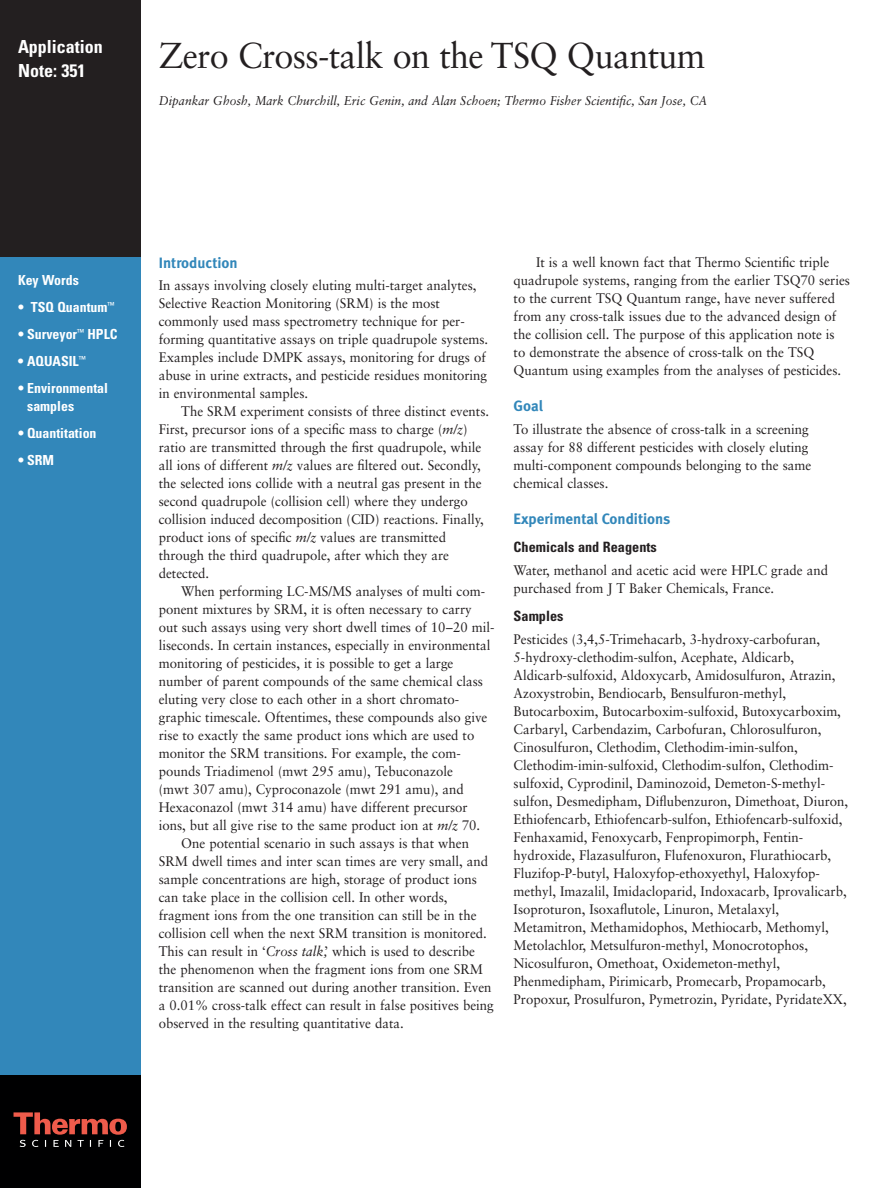
<style>
.page{position:relative;width:891px;height:1188px;background:#fff}
.page>*{position:absolute;margin:0;border:0;box-sizing:border-box;transform-origin:0 0}
.t1{font:36px "Sabon";letter-spacing:-.02em;color:#231f20;scale:.95 1}
.t2{font:700 condensed 18px/24px "Univers";color:#fff}
.t3{font:15px "Meta Bold LF";color:#3287ba}
.t4{font:700 condensed 14.25px "Univers";color:#231f20}
.t5{font:13.8px/18px "Sabon";color:#231f20;scale:.95 1}
.t6{font:700 condensed 13.8px/18px "Univers";color:#fff}
.t7{font:italic 12.75px "Sabon";color:#231f20;scale:.95 1}
.s1{font-style:italic}
</style>
<div class="page">
<div style="left:0;top:0;width:141px;height:1188px;background:#3287ba"></div>
<div style="left:0;top:0;width:141px;height:256px;background:#231f20"></div>
<div style="left:0;top:1076px;width:141px;height:112px;background:#000001"></div>
<svg style="left:14px;top:1112px;width:113px;height:35px"></svg>
<h2 class="t2" style="left:18px;top:37px;width:86px">Application<br>Note: 351</h2>
<h1 class="t1" style="left:159px;top:40px;width:577px">Zero Cross-talk on the TSQ Quantum</h1>
<p class="t7" style="left:159px;top:95px;width:579px">Dipankar Ghosh, Mark Churchill, Eric Genin, and Alan Schoen; Thermo Fisher Scientific, San Jose, CA</p>
<p class="t6" style="left:18px;top:272px;width:62px">Key Words</p>
<p class="t6" style="left:18px;top:299px;width:98px">• TSQ Quantum<sup>™</sup></p>
<p class="t6" style="left:18px;top:326px;width:101px">• Surveyor<sup>™</sup> HPLC</p>
<p class="t6" style="left:18px;top:353px;width:69px">• AQUASIL<sup>™</sup></p>
<p class="t6" style="left:27px;top:380px;width:82px;text-indent:-9px">• Environmental samples</p>
<p class="t6" style="left:18px;top:425px;width:80px">• Quantitation</p>
<p class="t6" style="left:18px;top:452px;width:38px">• SRM</p>
<p class="t3" style="left:159px;top:257px;width:80px">Introduction</p>
<p class="t5" style="left:159px;top:277px;width:348px">In assays involving closely eluting multi-target analytes, Selective Reaction Monitoring (SRM) is the most commonly used mass spectrometry technique for per&shy;forming quantitative assays on triple quadrupole systems.<br>Examples include DMPK assays, monitoring for drugs of abuse in urine extracts, and pesticide residues monitoring in environmental samples.</p>
<p class="t5" style="left:159px;top:403px;width:349px;text-indent:23px">The SRM experiment consists of three distinct events.<br>First, precursor ions of a specific mass to charge (<span class="s1">m/z</span>) ratio are transmitted through the first quadrupole, while all ions of different <span class="s1">m/z</span> values are filtered out. Secondly, the selected ions collide with a neutral gas present in the second quadrupole (collision cell) where they undergo collision induced decomposition (CID) reactions. Finally, product ions of specific <span class="s1">m/z</span> values are transmitted through the third quadrupole, after which they are detected.</p>
<p class="t5" style="left:181px;top:583px;width:321px">When performing LC-MS/MS analyses of multi com-</p>
<p class="t5" style="left:159px;top:601px;width:331px">ponent mixtures by SRM, it is often necessary to carry</p>
<p class="t5" style="left:159px;top:619px;width:355px">out such assays using very short dwell times of 10–20 mil-</p>
<p class="t5" style="left:159px;top:637px;width:351px">liseconds. In certain instances, especially in environmental</p>
<p class="t5" style="left:159px;top:655px;width:312px">monitoring of pesticides, it is possible to get a large</p>
<p class="t5" style="left:159px;top:673px;width:343px">number of parent compounds of the same chemical class</p>
<p class="t5" style="left:159px;top:691px;width:318px">eluting very close to each other in a short chromato-</p>
<p class="t5" style="left:159px;top:709px;width:347px">graphic timescale. Oftentimes, these compounds also give</p>
<p class="t5" style="left:159px;top:727px;width:334px">rise to exactly the same product ions which are used to</p>
<p class="t5" style="left:159px;top:745px;width:319px">monitor the SRM transitions. For example, the com-</p>
<p class="t5" style="left:159px;top:763px;width:311px">pounds Triadimenol (mwt 295 amu), Tebuconazole</p>
<p class="t5" style="left:159px;top:781px;width:322px">(mwt 307 amu), Cyproconazole (mwt 291 amu), and</p>
<p class="t5" style="left:159px;top:799px;width:327px">Hexaconazol (mwt 314 amu) have different precursor</p>
<p class="t5" style="left:159px;top:817px;width:340px">ions, but all give rise to the same product ion at <span class="s1">m/z</span> 70.</p>
<p class="t5" style="left:181px;top:835px;width:304px">One potential scenario in such assays is that when</p>
<p class="t5" style="left:159px;top:853px;width:348px">SRM dwell times and inter scan times are very small, and</p>
<p class="t5" style="left:159px;top:871px;width:336px">sample concentrations are high, storage of product ions</p>
<p class="t5" style="left:159px;top:889px;width:306px">can take place in the collision cell. In other words,</p>
<p class="t5" style="left:159px;top:907px;width:336px">fragment ions from the one transition can still be in the</p>
<p class="t5" style="left:159px;top:925px;width:347px">collision cell when the next SRM transition is monitored.</p>
<p class="t5" style="left:159px;top:943px;width:334px">This can result in ‘<span class="s1">Cross talk,</span>’ which is used to describe</p>
<p class="t5" style="left:159px;top:961px;width:343px">the phenomenon when the fragment ions from one SRM</p>
<p class="t5" style="left:159px;top:979px;width:352px">transition are scanned out during another transition. Even</p>
<p class="t5" style="left:159px;top:997px;width:354px">a 0.01% cross-talk effect can result in false positives being</p>
<p class="t5" style="left:159px;top:1015px;width:259px">observed in the resulting quantitative data.</p>
<p class="t5" style="left:514px;top:254px;width:356px;text-indent:23px">It is a well known fact that Thermo Scientific triple quadrupole systems, ranging from the earlier TSQ70 series to the current TSQ Quantum range, have never suffered from any cross-talk issues due to the advanced design of the collision cell. The purpose of this application note is<br>to demonstrate the absence of cross-talk on the TSQ Quantum using examples from the analyses of pesticides.</p>
<p class="t3" style="left:514px;top:400px;width:31px">Goal</p>
<p class="t5" style="left:514px;top:421px;width:315px">To illustrate the absence of cross-talk in a screening assay for 88 different pesticides with closely eluting multi-component compounds belonging to the same chemical classes.</p>
<p class="t3" style="left:514px;top:512px;width:158px">Experimental Conditions</p>
<p class="t4" style="left:514px;top:542px;width:145px">Chemicals and Reagents</p>
<p class="t5" style="left:514px;top:562px;width:332px">Water, methanol and acetic acid were HPLC grade and purchased from J T Baker Chemicals, France.</p>
<p class="t4" style="left:514px;top:611px;width:51px">Samples</p>
<p class="t5" style="left:514px;top:631px;width:354px">Pesticides (3,4,5-Trimehacarb, 3-hydroxy-carbofuran, 5-hydroxy-clethodim-sulfon, Acephate, Aldicarb, Aldicarb-sulfoxid, Aldoxycarb, Amidosulfuron, Atrazin, Azoxystrobin, Bendiocarb, Bensulfuron-methyl, Butocarboxim, Butocarboxim-sulfoxid, Butoxycarboxim, Carbaryl, Carbendazim, Carbofuran, Chlorosulfuron, Cinosulfuron, Clethodim, Clethodim-imin-sulfon, Clethodim-imin-sulfoxid, Clethodim-sulfon, Clethodim&shy;sulfoxid, Cyprodinil, Daminozoid, Demeton-S-methyl&shy;sulfon, Desmedipham, Diflubenzuron, Dimethoat, Diuron, Ethiofencarb, Ethiofencarb-sulfon, Ethiofencarb-sulfoxid, Fenhaxamid, Fenoxycarb, Fenpropimorph, Fentin&shy;hydroxide, Flazasulfuron, Flufenoxuron, Flurathiocarb, Fluzifop-P-butyl, Haloxyfop-ethoxyethyl, Haloxyfop&shy;methyl, Imazalil, Imidacloparid, Indoxacarb, Iprovalicarb, Isoproturon, Isoxaflutole, Linuron, Metalaxyl, Metamitron, Methamidophos, Methiocarb, Methomyl, Metolachlor, Metsulfuron-methyl, Monocrotophos, Nicosulfuron, Omethoat, Oxidemeton-methyl, Phenmedipham, Pirimicarb, Promecarb, Propamocarb, Propoxur, Prosulfuron, Pymetrozin, Pyridate, PyridateXX,</p>
</div>
